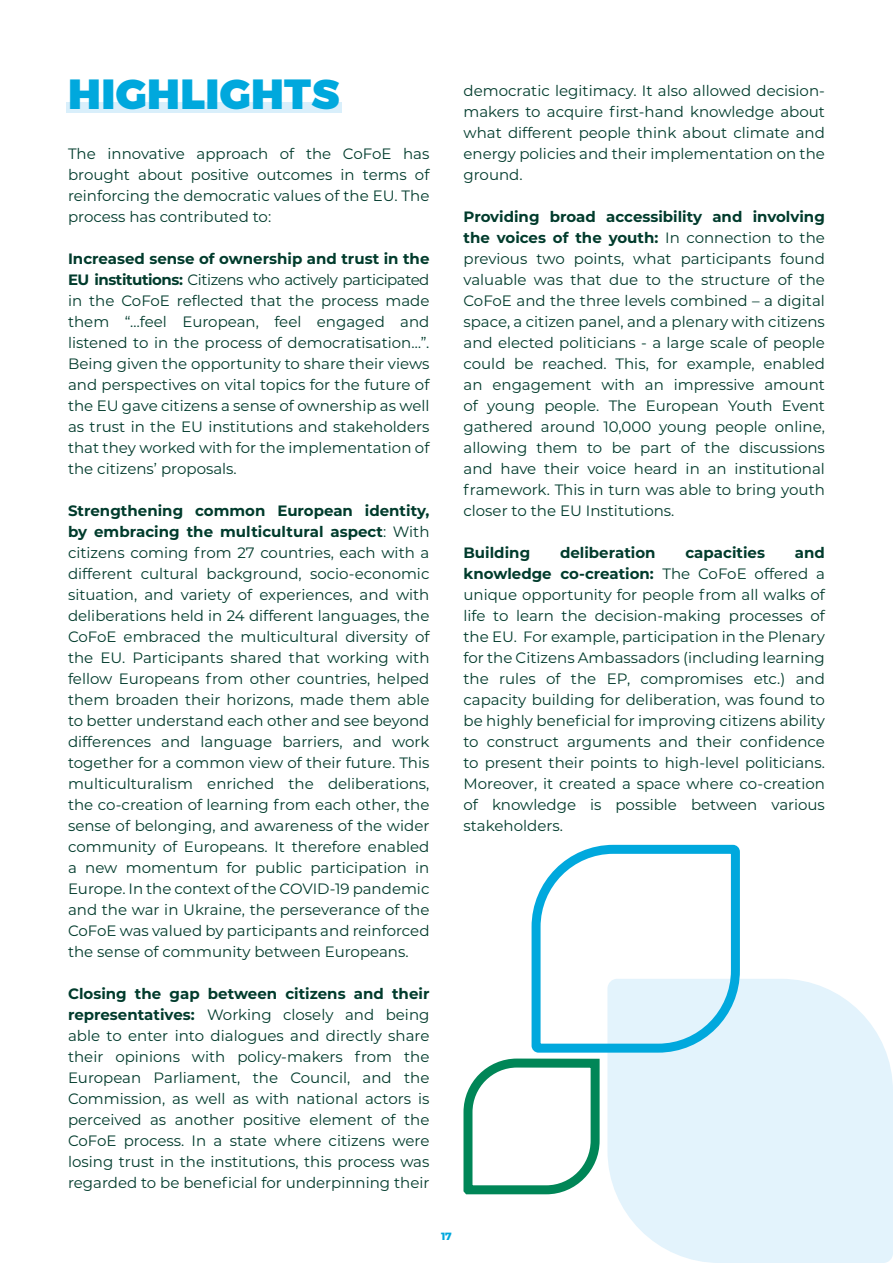
<style>
.page{position:relative;width:893px;height:1263px;background:#fff}
.page>*{position:absolute;margin:0;border:0;box-sizing:border-box;transform-origin:0 0}
.t1{font:900 42px "Montserrat";letter-spacing:.01em;color:#00a8dd}
.t2{font:15px/21px "Montserrat";color:#003b2c;text-align:justify}
.t3{font:700 15px "Montserrat";color:#003b2c}
.t4{font:800 10.5px "Montserrat";color:#00a8dd}
.s1{font-weight:700}
</style>
<div class="page">
<div style="left:66px;top:102px;width:276px;height:10px;background:#d9effb"></div>
<svg style="left:607px;top:979px;width:286px;height:284px;background:#e5f3fc"></svg>
<svg style="left:531px;top:844px;width:213px;height:213px"></svg>
<svg style="left:463px;top:1054px;width:141px;height:141px"></svg>
<p class="t1" style="left:68px;top:67px;width:273px">HIGHLIGHTS</p>
<p class="t2" style="left:68px;top:143px;width:363px">The innovative approach of the CoFoE has brought about positive outcomes in terms of reinforcing the democratic values of the EU. The process has contributed to:</p>
<p class="t2" style="left:68px;top:248px;width:363px"><span class="s1">Increased sense of ownership and trust in the EU institutions:</span> Citizens who actively participated in the CoFoE reflected that the process made them “…feel European, feel engaged and listened to in the process of democratisation…”.<br>Being given the opportunity to share their views and perspectives on vital topics for the future of the EU gave citizens a sense of ownership as well as trust in the EU institutions and stakeholders that they worked with for the implementation of the citizens’ proposals.</p>
<p class="t2" style="left:68px;top:500px;width:363px"><span class="s1">Strengthening common European identity, by embracing the multicultural aspect</span>: With citizens coming from 27 countries, each with a different cultural background, socio-economic situation, and variety of experiences, and with deliberations held in 24 different languages, the CoFoE embraced the multicultural diversity of the EU. Participants shared that working with fellow Europeans from other countries, helped them broaden their horizons, made them able to better understand each other and see beyond differences and language barriers, and work together for a common view of their future. This multiculturalism enriched the deliberations, the co-creation of learning from each other, the sense of belonging, and awareness of the wider community of Europeans. It therefore enabled a new momentum for public participation in Europe. In the context of the COVID-19 pandemic and the war in Ukraine, the perseverance of the CoFoE was valued by participants and reinforced the sense of community between Europeans.</p>
<p class="t2" style="left:68px;top:983px;width:363px"><span class="s1">Closing the gap between citizens and their representatives:</span> Working closely and being able to enter into dialogues and directly share their opinions with policy-makers from the European Parliament, the Council, and the Commission, as well as with national actors is perceived as another positive element of the CoFoE process. In a state where citizens were losing trust in the institutions, this process was regarded to be beneficial for underpinning their</p>
<p class="t2" style="left:463px;top:80px;width:363px">democratic legitimacy. It also allowed decision&shy;makers to acquire first-hand knowledge about what different people think about climate and energy policies and their implementation on the ground.</p>
<p class="t2" style="left:463px;top:206px;width:363px"><span class="s1">Providing broad accessibility and involving the voices of the youth:</span> In connection to the previous two points, what participants found valuable was that due to the structure of the CoFoE and the three levels combined – a digital space, a citizen panel, and a plenary with citizens and elected politicians - a large scale of people could be reached. This, for example, enabled an engagement with an impressive amount of young people. The European Youth Event gathered around 10,000 young people online, allowing them to be part of the discussions and have their voice heard in an institutional framework. This in turn was able to bring youth closer to the EU Institutions.</p>
<p class="t3" style="left:463px;top:542px;width:68px">Building</p>
<p class="t3" style="left:560px;top:542px;width:97px">deliberation</p>
<p class="t3" style="left:685px;top:542px;width:81px">capacities</p>
<p class="t2" style="left:463px;top:542px;width:363px;text-indent:331px"><span class="s1">and knowledge co-creation:</span> The CoFoE offered a unique opportunity for people from all walks of life to learn the decision-making processes of the EU. For example, participation in the Plenary for the Citizens Ambassadors (including learning the rules of the EP, compromises etc.) and capacity building for deliberation, was found to be highly beneficial for improving citizens ability to construct arguments and their confidence to present their points to high-level politicians.<br>Moreover, it created a space where co-creation of knowledge is possible between various stakeholders.</p>
<p class="t4" style="left:441px;top:1228px;width:12px">17</p>
</div>
